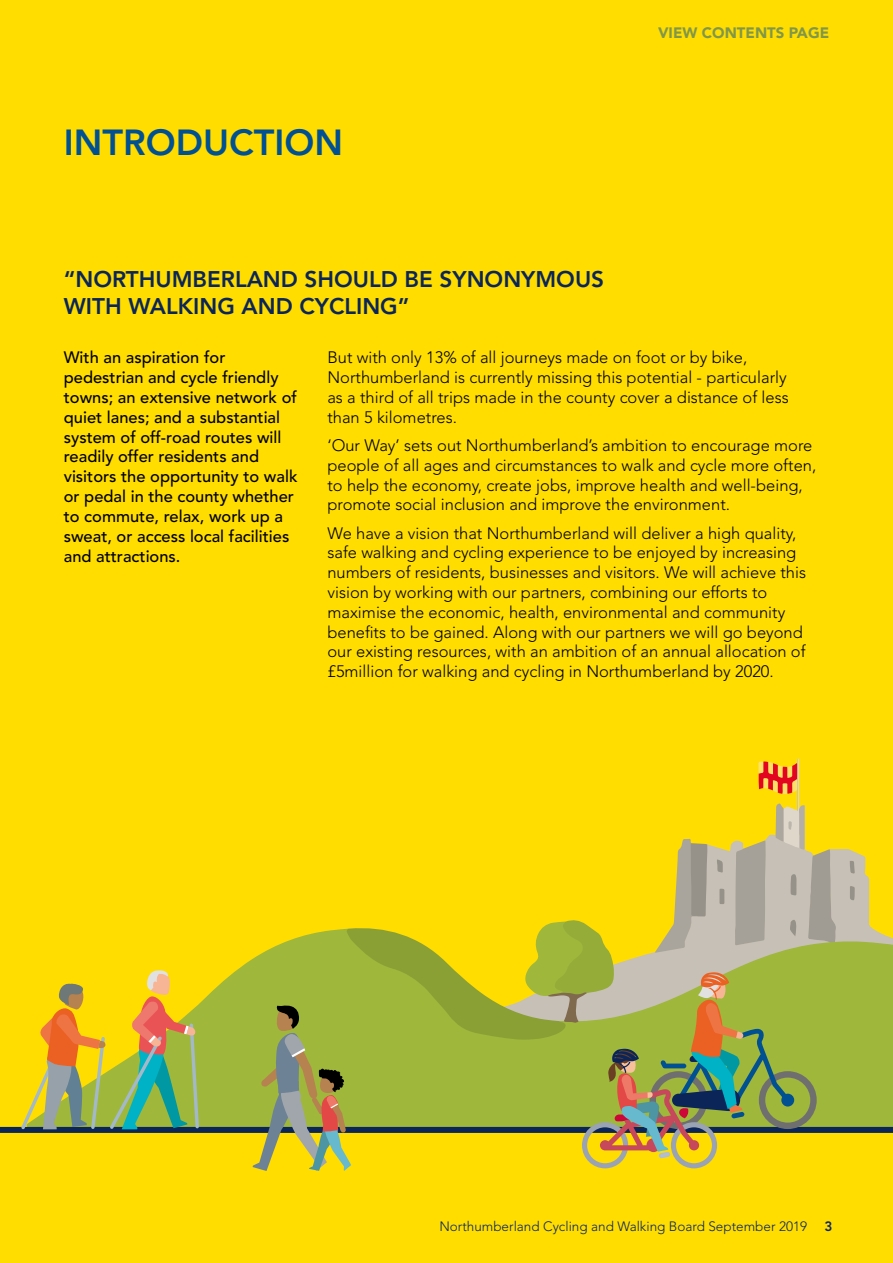
<style>
.page{position:relative;width:893px;height:1263px;background:#fd0}
.page>*{position:absolute;margin:0;border:0;box-sizing:border-box;transform-origin:0 0}
.t1{font:800 36px "Avenir";color:#005092}
.t2{font:800 22.5px/27px "Avenir";color:#0b2559}
.t3{font:300 16.5px/19.8px "Avenir";color:#000}
.t4{font:500 16.5px/19.8px "Avenir";color:#000}
.t5{font:900 15px "Avenir";color:#005092}
.t6{font:300 13.5px "Avenir";color:#0b2559}
.t7{font:800 13.5px "Avenir";color:#0b2559}
</style>
<div class="page">
<svg style="left:836px;top:849px;width:37px;height:80px;background:#d0c497"></svg>
<svg style="left:758px;top:761px;width:39px;height:33px"></svg>
<svg style="left:850px;top:886px;width:5px;height:14px"></svg>
<svg style="left:850px;top:861px;width:5px;height:13px"></svg>
<svg style="left:199px;top:929px;width:694px;height:198px;background:#acbc37"></svg>
<div style="left:0;top:1127px;width:893px;height:6px;background:#0b2559"></div>
<svg style="left:21px;top:970px;width:178px;height:159px"></svg>
<hr style="left:797px;top:759px;width:2px;height:57px;background:#dfd7ca">
<svg style="left:253px;top:803px;width:583px;height:368px"></svg>
<h1 class="t1" style="left:64px;top:121px;width:281px">INTRODUCTION</h1>
<p class="t5" style="left:658px;top:24px;width:173px">VIEW CONTENTS PAGE</p>
<h2 class="t2" style="left:64px;top:266px;width:542px">“NORTHUMBERLAND SHOULD BE SYNONYMOUS<br>WITH WALKING AND CYCLING”</h2>
<p class="t4" style="left:64px;top:348px;width:235px">With an aspiration for pedestrian and cycle friendly towns; an extensive network of quiet lanes; and a substantial system of off-road routes will readily offer residents and visitors the opportunity to walk or pedal in the county whether to commute, relax, work up a sweat, or access local facilities and attractions.</p>
<p class="t3" style="left:327px;top:348px;width:463px">But with only 13% of all journeys made on foot or by bike, Northumberland is currently missing this potential - particularly as a third of all trips made in the county cover a distance of less than 5 kilometres.</p>
<p class="t3" style="left:327px;top:435px;width:490px">‘Our Way’ sets out Northumberland’s ambition to encourage more people of all ages and circumstances to walk and cycle more often, to help the economy, create jobs, improve health and well-being, promote social inclusion and improve the environment.</p>
<p class="t3" style="left:327px;top:523px;width:480px">We have a vision that Northumberland will deliver a high quality, safe walking and cycling experience to be enjoyed by increasing numbers of residents, businesses and visitors. We will achieve this vision by working with our partners, combining our efforts to maximise the economic, health, environmental and community benefits to be gained. Along with our partners we will go beyond our existing resources, with an ambition of an annual allocation of £5million for walking and cycling in Northumberland by 2020.</p>
<p class="t6" style="left:439px;top:1218px;width:369px">Northumberland Cycling and Walking Board September 2019</p>
<p class="t7" style="left:825px;top:1218px;width:9px">3</p>
</div>
